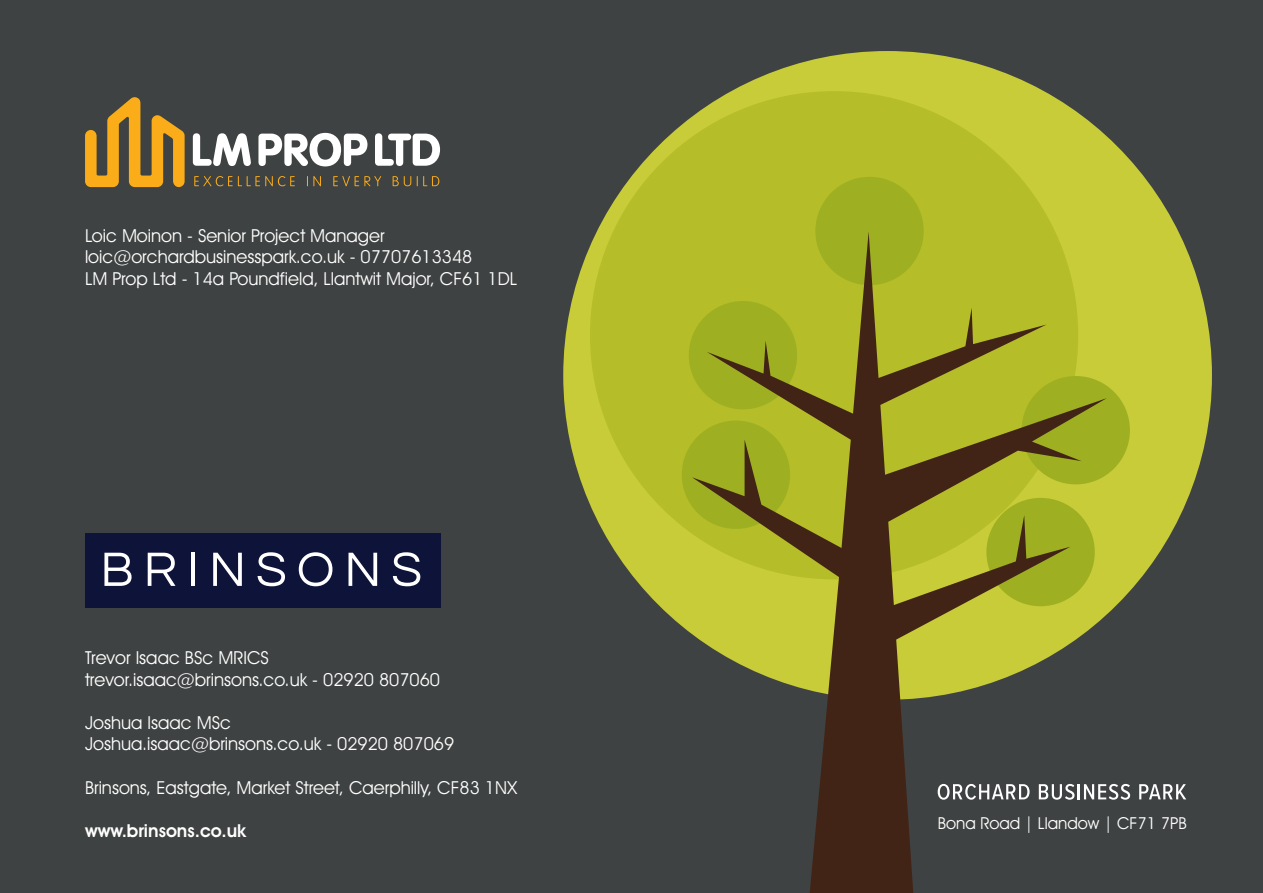
<style>
.page{position:relative;width:1263px;height:893px;background:#3f4242}
.page>*{position:absolute;margin:0;border:0;box-sizing:border-box;transform-origin:0 0}
.t1{font:18px/21.6px "Avant Garde IT Cby BT";color:#fff}
.t2{font:600 18px "Avant Garde IT Cby BT";color:#fff}
.t3{font:16.5px "Avant Garde IT Cby BT";color:#fff}
</style>
<div class="page">
<div style="left:563px;top:51px;width:649px;height:649px;background:#c7cc38;border-radius:50%"></div>
<div style="left:590px;top:91px;width:488px;height:488px;background:#b5bd29;border-radius:50%"></div>
<div style="left:1021px;top:376px;width:109px;height:108px;background:#9eb021;border-radius:50%"></div>
<div style="left:682px;top:421px;width:108px;height:108px;background:#9eb021;border-radius:50%"></div>
<div style="left:815px;top:177px;width:109px;height:108px;background:#9eb021;border-radius:50%"></div>
<svg style="left:692px;top:232px;width:415px;height:661px"></svg>
<svg style="left:938px;top:784px;width:91px;height:16px"></svg>
<svg style="left:1039px;top:784px;width:91px;height:16px"></svg>
<svg style="left:1139px;top:784px;width:47px;height:15px"></svg>
<svg style="left:85px;top:97px;width:100px;height:90px"></svg>
<svg style="left:193px;top:133px;width:58px;height:33px"></svg>
<svg style="left:258px;top:133px;width:109px;height:33px"></svg>
<svg style="left:375px;top:133px;width:65px;height:33px"></svg>
<svg style="left:194px;top:176px;width:101px;height:10px"></svg>
<svg style="left:307px;top:176px;width:14px;height:10px"></svg>
<svg style="left:333px;top:176px;width:48px;height:10px"></svg>
<svg style="left:393px;top:176px;width:18px;height:10px"></svg>
<svg style="left:417px;top:176px;width:22px;height:10px"></svg>
<div style="left:85px;top:533px;width:355px;height:75px;background:#0e1339"></div>
<svg style="left:104px;top:553px;width:28px;height:33px"></svg>
<svg style="left:148px;top:553px;width:27px;height:33px"></svg>
<hr style="left:191px;top:553px;width:4px;height:33px;background:#fff">
<svg style="left:213px;top:553px;width:29px;height:33px"></svg>
<svg style="left:258px;top:552px;width:27px;height:34px"></svg>
<svg style="left:299px;top:552px;width:33px;height:34px"></svg>
<svg style="left:348px;top:553px;width:29px;height:33px"></svg>
<svg style="left:393px;top:552px;width:27px;height:34px"></svg>
<p class="t1" style="left:85px;top:224px;width:301px">Loic Moinon - Senior Project Manager</p>
<p class="t1" style="left:85px;top:246px;width:389px">loic@orchardbusinesspark.co.uk - 07707613348</p>
<p class="t1" style="left:85px;top:268px;width:434px">LM Prop Ltd - 14a Poundfield, Llantwit Major, CF61 1DL</p>
<p class="t1" style="left:85px;top:647px;width:357px">Trevor Isaac BSc MRICS trevor.isaac@brinsons.co.uk - 02920 807060</p>
<p class="t1" style="left:85px;top:711px;width:371px">Joshua Isaac MSc<br>Joshua.isaac@brinsons.co.uk - 02920 807069</p>
<p class="t1" style="left:85px;top:776px;width:434px">Brinsons, Eastgate, Market Street, Caerphilly, CF83 1NX</p>
<p class="t2" style="left:85px;top:820px;width:163px">www.brinsons.co.uk</p>
<p class="t3" style="left:938px;top:813px;width:251px">Bona Road | Llandow | CF71 7PB</p>
</div>
